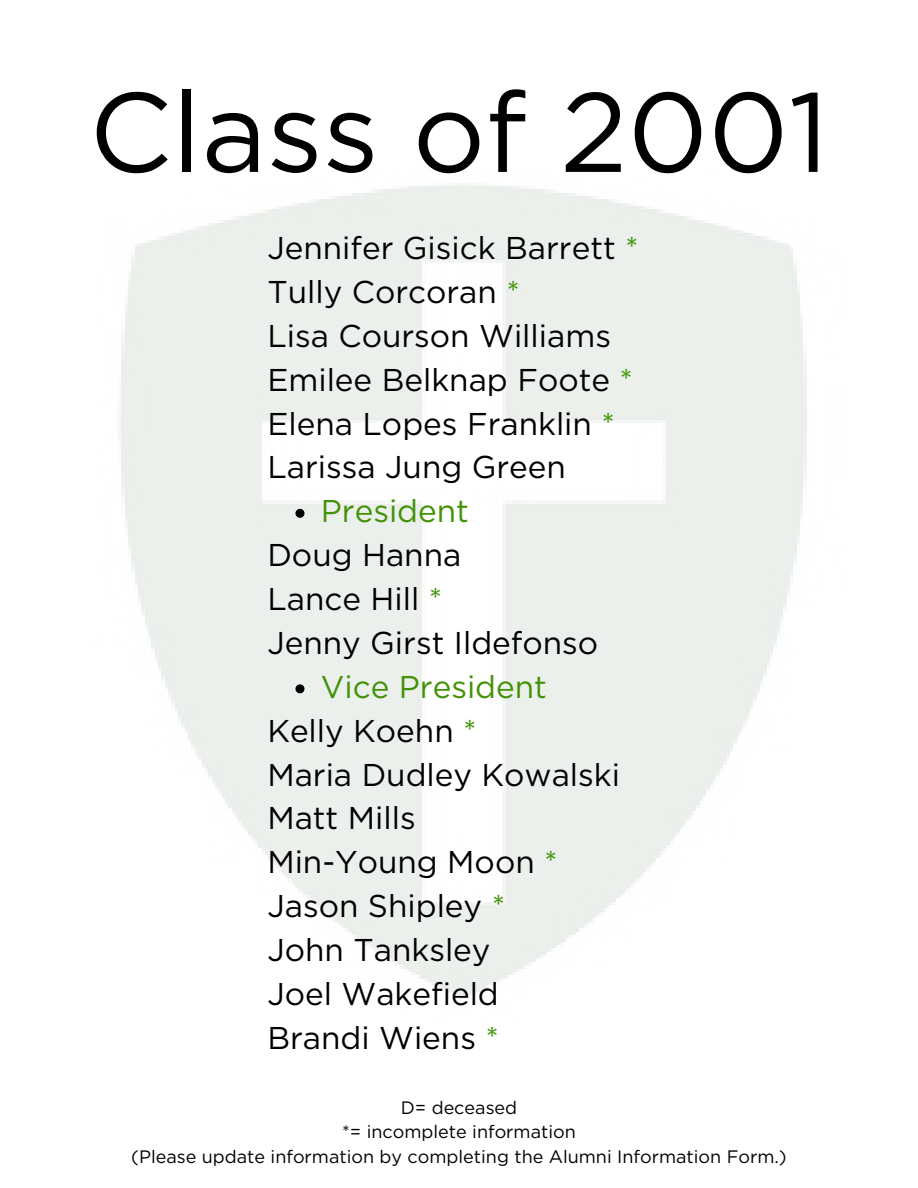
<style>
.page{position:relative;width:918px;height:1188px;background:#fff}
.page>*{position:absolute;margin:0;border:0;box-sizing:border-box;transform-origin:0 0}
.t1{font:112.5px "Gotham";color:#000}
.t2{font:31.5px/43.8px "Gotham";color:#000}
.t3{font:31.5px "Gotham";color:#429207}
.t4{font:18px "Gotham";color:#000}
.s1{color:#429207}
</style>
<div class="page">
<svg style="left:295px;top:509px;width:9px;height:9px"></svg>
<svg style="left:295px;top:684px;width:9px;height:9px"></svg>
<h1 class="t1" style="left:89px;top:70px;width:741px">Class of 2001</h1>
<h2 class="t2" style="left:267px;top:225px;width:373px">Jennifer Gisick Barrett <span class="s1">*<br></span>Tully Corcoran <span class="s1">*<br></span>Lisa Courson Williams<br>Emilee Belknap Foote <span class="s1">*<br></span>Elena Lopes Franklin <span class="s1">*<br></span>Larissa Jung Green</h2>
<p class="t3" style="left:321px;top:494px;width:150px">President</p>
<h2 class="t2" style="left:267px;top:533px;width:332px">Doug Hanna<br>Lance Hill <span class="s1">*<br></span>Jenny Girst Ildefonso</h2>
<p class="t3" style="left:321px;top:669px;width:228px">Vice President</p>
<p class="t2" style="left:267px;top:708px;width:354px">Kelly Koehn <span class="s1">*<br></span>Maria Dudley Kowalski<br>Matt Mills<br>Min-Young Moon <span class="s1">*<br></span>Jason Shipley <span class="s1">*<br></span>John Tanksley<br>Joel Wakefield<br>Brandi Wiens <span class="s1">*</span></p>
<p class="t4" style="left:401px;top:1097px;width:118px">D= deceased</p>
<h2 class="t4" style="left:342px;top:1122px;width:235px">*= incomplete information</h2>
<p class="t4" style="left:131px;top:1147px;width:657px">(Please update information by completing the Alumni Information Form.)</p>
</div>
